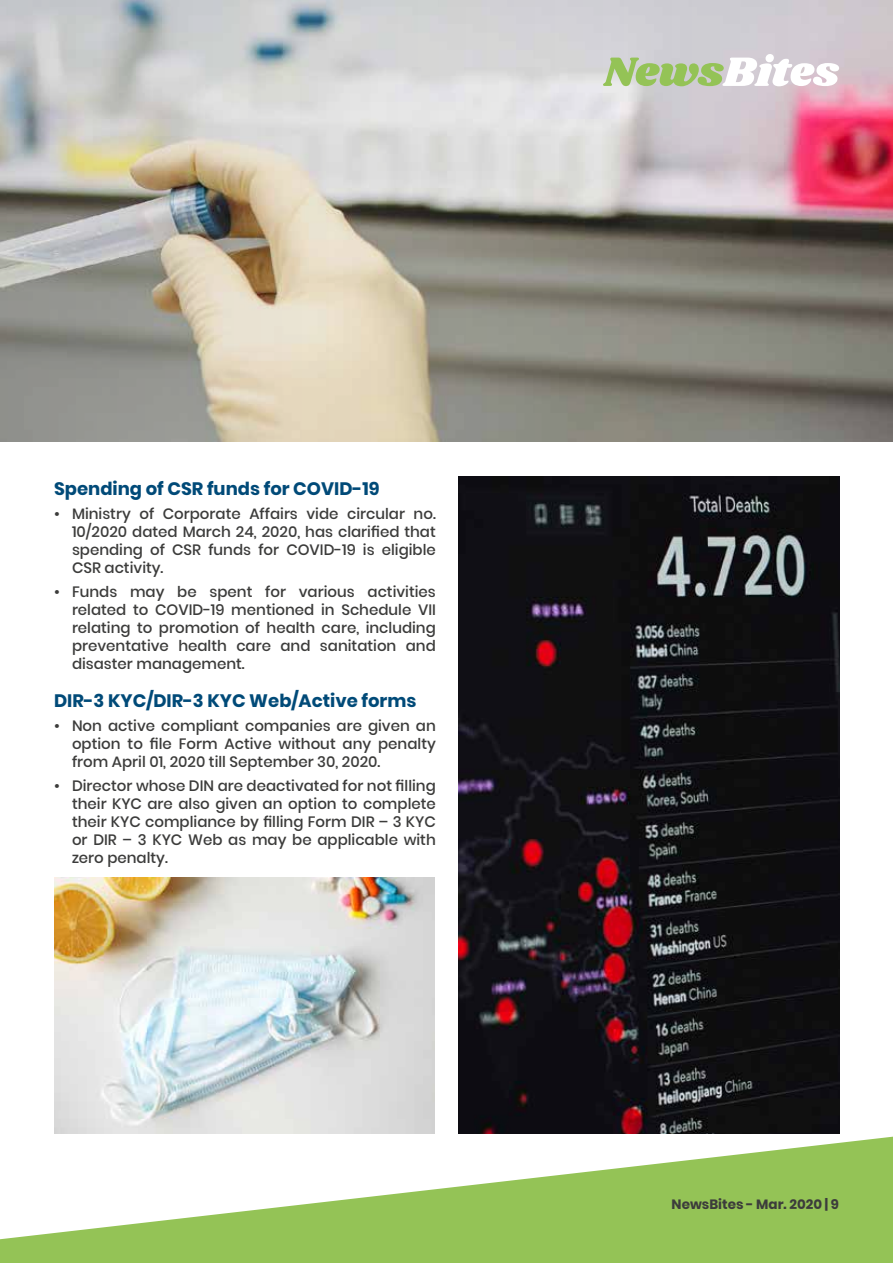
<style>
.page{position:relative;width:893px;height:1263px;background:#fff}
.page>*{position:absolute;margin:0;border:0;box-sizing:border-box;transform-origin:0 0}
.t1{font:700 18px "Poppins";color:#004a78}
.t2{font:500 15px/18px "Poppins";color:#3c3c3b;text-align:justify}
.t3{font:700 13.5px "Poppins";color:#3c3c3b}
</style>
<div class="page">
<img style="left:0;top:0;width:893px;height:442px">
<svg style="left:0;top:1133px;width:893px;height:130px;fill:#94c356"></svg>
<img style="left:459px;top:476px;width:380px;height:657px">
<img style="left:54px;top:877px;width:380px;height:256px">
<svg style="left:603px;top:54px;width:236px;height:32px"></svg>
<p class="t1" style="left:54px;top:478px;width:327px">Spending of CSR funds for COVID-19</p>
<p class="t2" style="left:72px;top:505px;width:365px;text-indent:-18px">• Ministry of Corporate Affairs vide circular no.<br>10/2020 dated March 24, 2020, has clarified that spending of CSR funds for COVID-19 is eligible CSR activity.</p>
<p class="t2" style="left:72px;top:582px;width:365px;text-indent:-18px">• Funds may be spent for various activities related to COVID-19 mentioned in Schedule VII relating to promotion of health care, including preventative health care and sanitation and disaster management.</p>
<p class="t1" style="left:54px;top:690px;width:364px">DIR-3 KYC/DIR-3 KYC Web/Active forms</p>
<p class="t2" style="left:72px;top:717px;width:365px;text-indent:-18px">• Non active compliant companies are given an option to file Form Active without any penalty from April 01, 2020 till September 30, 2020.</p>
<p class="t2" style="left:72px;top:777px;width:365px;text-indent:-18px">• Director whose DIN are deactivated for not filling their KYC are also given an option to complete their KYC compliance by filling Form DIR – 3 KYC or DIR – 3 KYC Web as may be applicable with zero penalty.</p>
<p class="t3" style="left:672px;top:1196px;width:169px">NewsBites - Mar. 2020 | 9</p>
</div>
